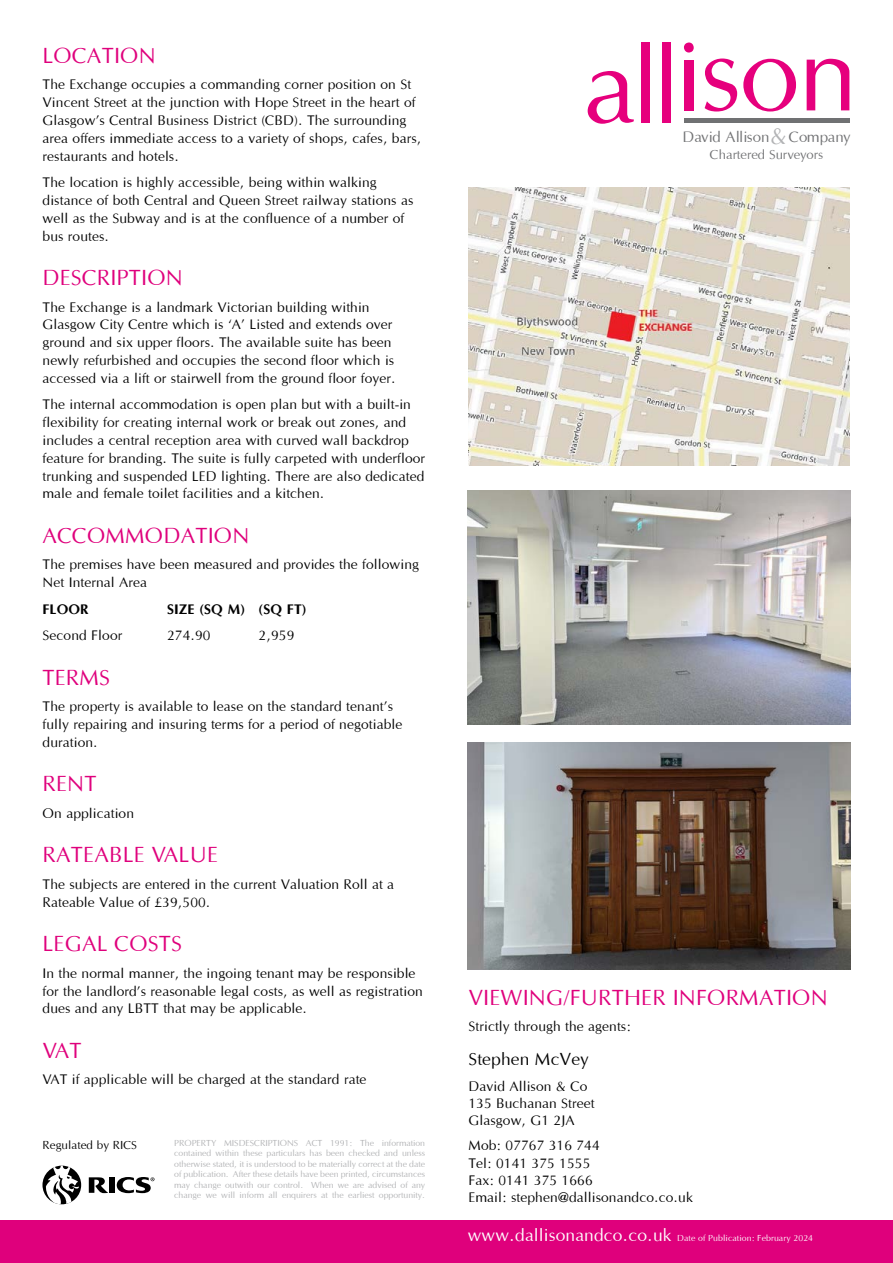
<style>
.page{position:relative;width:893px;height:1263px;background:#fff}
.page>*{position:absolute;margin:0;border:0;box-sizing:border-box;transform-origin:0 0}
.t1{font:22.5px "Optane";color:#df007c}
.t2{font:18px "Optane";color:#000}
.t3{font:15.6px "Optane";letter-spacing:-.01em;color:#707173}
.t4{font:14.25px/17.9px "Optane";color:#000}
.t5{font:700 14.25px "Optane";color:#000}
.t6{font:13.5px "Optane";color:#707173}
.t7{font:12px "Optane";color:#000}
.t8{font:9px/10.5px "Optane";letter-spacing:-.01em;color:#b2b3b5;text-align:justify}
.t9{font:9px "Optane";color:#fff}
.s1{font-size:24.15px;color:#b2b3b5}
.s2{font-size:18px}
</style>
<div class="page">
<svg style="left:588px;top:71px;width:46px;height:53px"></svg>
<div style="left:641px;top:43px;width:8px;height:80px;background:#e6007d"></div>
<div style="left:662px;top:43px;width:9px;height:80px;background:#e6007d"></div>
<svg style="left:684px;top:43px;width:10px;height:10px"></svg>
<div style="left:684px;top:60px;width:9px;height:50px;background:#e6007d"></div>
<svg style="left:705px;top:59px;width:32px;height:53px"></svg>
<svg style="left:743px;top:59px;width:53px;height:53px"></svg>
<svg style="left:807px;top:59px;width:42px;height:51px"></svg>
<hr style="left:684px;top:119px;width:165px;height:4px;background:#707173">
<img style="left:468px;top:187px;width:382px;height:279px">
<img style="left:468px;top:490px;width:382px;height:234px">
<img style="left:468px;top:742px;width:382px;height:227px">
<div style="left:0;top:1220px;width:893px;height:43px;background:#df007c"></div>
<svg style="left:42px;top:1165px;width:39px;height:39px"></svg>
<svg style="left:45px;top:1165px;width:34px;height:39px"></svg>
<svg style="left:117px;top:1177px;width:37px;height:16px"></svg>
<div style="left:109px;top:1177px;width:6px;height:16px;background:#000"></div>
<svg style="left:89px;top:1177px;width:19px;height:16px"></svg>
<h1 class="t1" style="left:43px;top:43px;width:115px">LOCATION</h1>
<p class="t4" style="left:43px;top:76px;width:381px">The Exchange occupies a commanding corner position on St Vincent Street at the junction with Hope Street in the heart of Glasgow’s Central Business District (CBD). The surrounding area offers immediate access to a variety of shops, cafes, bars, restaurants and hotels.</p>
<p class="t4" style="left:43px;top:173px;width:372px">The location is highly accessible, being within walking distance of both Central and Queen Street railway stations as well as the Subway and is at the confluence of a number of bus routes.</p>
<h1 class="t1" style="left:43px;top:265px;width:142px">DESCRIPTION</h1>
<p class="t4" style="left:43px;top:298px;width:355px">The Exchange is a landmark Victorian building within Glasgow City Centre which is ‘A’ Listed and extends over ground and six upper floors. The available suite has been newly refurbished and occupies the second floor which is accessed via a lift or stairwell from the ground floor foyer.</p>
<p class="t4" style="left:43px;top:395px;width:384px">The internal accommodation is open plan but with a built-in flexibility for creating internal work or break out zones, and includes a central reception area with curved wall backdrop feature for branding. The suite is fully carpeted with underfloor trunking and suspended LED lighting. There are also dedicated male and female toilet facilities and a kitchen.</p>
<h1 class="t1" style="left:43px;top:522px;width:209px">ACCOMMODATION</h1>
<p class="t4" style="left:43px;top:556px;width:378px">The premises have been measured and provides the following<br>Net Internal Area</p>
<p class="t5" style="left:43px;top:600px;width:48px">FLOOR</p>
<p class="t5" style="left:167px;top:600px;width:141px">SIZE (SQ M) (SQ FT)</p>
<p class="t4" style="left:43px;top:626px;width:81px">Second Floor</p>
<p class="t4" style="left:167px;top:626px;width:45px">274.90</p>
<p class="t4" style="left:259px;top:626px;width:37px">2,959</p>
<h1 class="t1" style="left:43px;top:664px;width:69px">TERMS</h1>
<p class="t4" style="left:43px;top:697px;width:361px">The property is available to lease on the standard tenant’s fully repairing and insuring terms for a period of negotiable duration.</p>
<h1 class="t1" style="left:43px;top:771px;width:56px">RENT</h1>
<p class="t4" style="left:43px;top:804px;width:93px">On application</p>
<h1 class="t1" style="left:43px;top:842px;width:177px">RATEABLE VALUE</h1>
<p class="t4" style="left:43px;top:875px;width:353px">The subjects are entered in the current Valuation Roll at a<br>Rateable Value of £39,500.</p>
<h1 class="t1" style="left:43px;top:931px;width:141px">LEGAL COSTS</h1>
<p class="t4" style="left:43px;top:964px;width:382px">In the normal manner, the ingoing tenant may be responsible for the landlord’s reasonable legal costs, as well as registration dues and any LBTT that may be applicable.</p>
<h1 class="t1" style="left:43px;top:1037px;width:41px">VAT</h1>
<p class="t4" style="left:43px;top:1070px;width:326px">VAT if applicable will be charged at the standard rate</p>
<p class="t7" style="left:43px;top:1137px;width:96px">Regulated by RICS</p>
<p class="t8" style="left:174px;top:1137px;width:252px">PROPERTY MISDESCRIPTIONS ACT 1991: The information contained within these particulars has been checked and unless otherwise stated, it is understood to be materially correct at the date of publication. After these details have been printed, circumstances may change outwith our control. When we are advised of any change we will inform all enquirers at the earliest opportunity.</p>
<p class="t3" style="left:682px;top:128px;width:170px">David Allison<span class="s1">&amp;</span>Company</p>
<p class="t6" style="left:710px;top:147px;width:115px">Chartered Surveyors</p>
<h1 class="t1" style="left:468px;top:984px;width:361px">VIEWING/FURTHER INFORMATION</h1>
<p class="t4" style="left:468px;top:1017px;width:164px">Strictly through the agents:</p>
<p class="t2" style="left:468px;top:1048px;width:122px">Stephen McVey</p>
<p class="t4" style="left:468px;top:1077px;width:128px;line-height:17.1px">David Allison &amp; Co<br>135 Buchanan Street<br>Glasgow, G1 2JA</p>
<p class="t4" style="left:468px;top:1137px;width:226px;line-height:17.1px">Mob: 07767 316 744<br>Tel: 0141 375 1555<br>Fax: 0141 375 1666<br>Email: stephen@dallisonandco.co.uk</p>
<p class="t9" style="left:468px;top:1233px;width:347px"><span class="s2">www.dallisonandco.co.uk</span> Date of Publication: February 2024</p>
</div>
